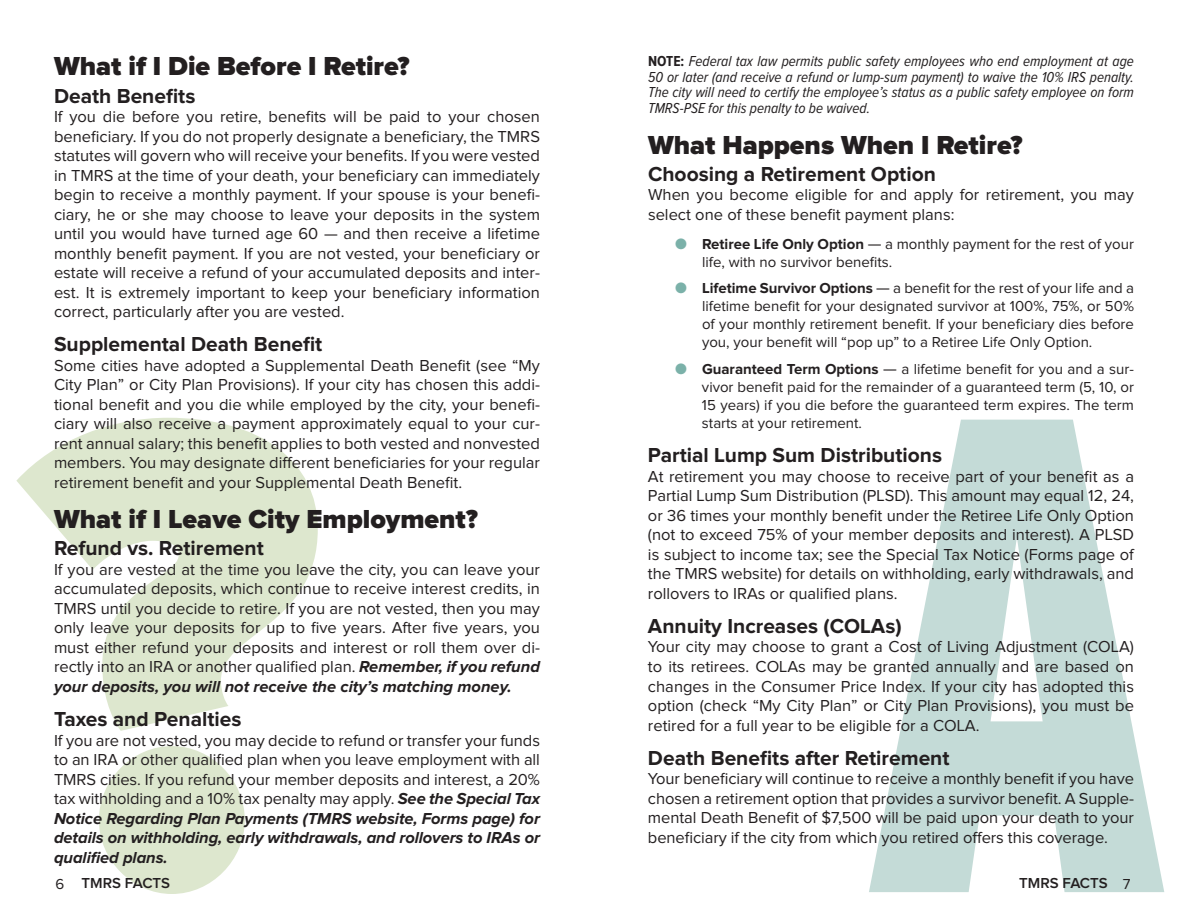
<style>
.page{position:relative;width:1188px;height:918px;background:#fff}
.page>*{position:absolute;margin:0;border:0;box-sizing:border-box;transform-origin:0 0}
.t1{font:900 27px "Proxima Nova";color:#231f20}
.t2{font:700 21px "Proxima Nova";color:#231f20}
.t3{font:16.5px/19.5px "Proxima Nova";color:#231f20;text-align:justify}
.t4{font:15px/18px "Proxima Nova";color:#231f20;text-align:justify}
.t5{font:italic 15px/15.8px "Proxima Nova Cond";color:#231f20;text-align:justify}
.t6{font:600 15px "Proxima Nova";color:#231f20}
.s1{font-weight:700;font-style:italic}
.s2{font-weight:700;font-style:normal}
.s3{color:#7bb1a9}
.s4{font-weight:700}
.s5{font-size:16.5px}
.s6{font-weight:400}
</style>
<div class="page">
<svg style="left:16px;top:418px;width:302px;height:476px"></svg>
<svg style="left:869px;top:420px;width:295px;height:472px;fill:#c4dbd7"></svg>
<h1 class="t1" style="left:54px;top:54px;width:357px">What if I Die Before I Retire?</h1>
<p class="t2" style="left:54px;top:86px;width:143px">Death Benefits</p>
<p class="t3" style="left:54px;top:108px;width:488px">If you die before you retire, benefits will be paid to your chosen beneficiary. If you do not properly designate a beneficiary, the TMRS statutes will govern who will receive your benefits. If you were vested in TMRS at the time of your death, your beneficiary can immediately begin to receive a monthly payment. If your spouse is your benefi&shy;ciary, he or she may choose to leave your deposits in the system until you would have turned age 60 — and then receive a lifetime monthly benefit payment. If you are not vested, your beneficiary or estate will receive a refund of your accumulated deposits and inter&shy;est. It is extremely important to keep your beneficiary information correct, particularly after you are vested.</p>
<p class="t2" style="left:54px;top:335px;width:270px">Supplemental Death Benefit</p>
<p class="t3" style="left:54px;top:356px;width:488px">Some cities have adopted a Supplemental Death Benefit (see “My City Plan” or City Plan Provisions). If your city has chosen this addi&shy;tional benefit and you die while employed by the city, your benefi&shy;ciary will also receive a payment approximately equal to your cur&shy;rent annual salary; this benefit applies to both vested and nonvested members. You may designate different beneficiaries for your regular retirement benefit and your Supplemental Death Benefit.</p>
<h1 class="t1" style="left:54px;top:507px;width:426px">What if I Leave City Employment?</h1>
<p class="t2" style="left:54px;top:539px;width:211px">Refund vs. Retirement</p>
<p class="t3" style="left:54px;top:560px;width:488px">If you are vested at the time you leave the city, you can leave your accumulated deposits, which continue to receive interest credits, in TMRS until you decide to retire. If you are not vested, then you may only leave your deposits for up to five years. After five years, you must either refund your deposits and interest or roll them over di&shy;rectly into an IRA or another qualified plan. <span class="s1">Remember, if you refund your deposits, you will not receive the city’s matching money.</span></p>
<p class="t2" style="left:54px;top:709px;width:189px">Taxes and Penalties</p>
<p class="t3" style="left:54px;top:731px;width:488px">If you are not vested, you may decide to refund or transfer your funds to an IRA or other qualified plan when you leave employment with all TMRS cities. If you refund your member deposits and interest, a 20% tax withholding and a 10% tax penalty may apply. <span class="s1">See the Special Tax Notice Regarding Plan Payments (TMRS website, Forms page) for details on withholding, early withdrawals, and rollovers to IRAs or qualified plans.</span></p>
<p class="t5" style="left:648px;top:54px;width:488px"><span class="s2">NOTE:</span> Federal tax law permits public safety employees who end employment at age 50 or later (and receive a refund or lump-sum payment) to waive the 10% IRS penalty.<br>The city will need to certify the employee’s status as a public safety employee on form TMRS-PSE for this penalty to be waived.</p>
<h1 class="t1" style="left:648px;top:132px;width:376px">What Happens When I Retire?</h1>
<p class="t2" style="left:648px;top:164px;width:289px">Choosing a Retirement Option</p>
<p class="t3" style="left:648px;top:186px;width:487px">When you become eligible for and apply for retirement, you may select one of these benefit payment plans:</p>
<p class="t4" style="left:702px;top:236px;width:433px;text-indent:-27px"><span class="s3">●</span> <span class="s4">Retiree Life Only Option</span> <span class="s5">—</span> a monthly payment for the rest of your life, with no survivor benefits.</p>
<p class="t4" style="left:702px;top:280px;width:434px;text-indent:-27px"><span class="s3">●</span> <span class="s4">Lifetime Survivor Options</span> <span class="s5">—</span> a benefit for the rest of your life and a lifetime benefit for your designated survivor at 100%, 75%, or 50% of your monthly retirement benefit. If your beneficiary dies before you, your benefit will “pop up” to a Retiree Life Only Option.</p>
<p class="t4" style="left:702px;top:360px;width:434px;text-indent:-27px"><span class="s3">●</span> <span class="s4">Guaranteed Term Options</span> <span class="s5">—</span> a lifetime benefit for you and a sur&shy;vivor benefit paid for the remainder of a guaranteed term (5, 10, or 15 years) if you die before the guaranteed term expires. The term starts at your retirement.</p>
<p class="t2" style="left:648px;top:446px;width:296px">Partial Lump Sum Distributions</p>
<p class="t3" style="left:648px;top:467px;width:488px">At retirement you may choose to receive part of your benefit as a Partial Lump Sum Distribution (PLSD). This amount may equal 12, 24, or 36 times your monthly benefit under the Retiree Life Only Option (not to exceed 75% of your member deposits and interest). A PLSD is subject to income tax; see the Special Tax Notice (Forms page of the TMRS website) for details on withholding, early withdrawals, and rollovers to IRAs or qualified plans.</p>
<p class="t2" style="left:648px;top:616px;width:255px">Annuity Increases (COLAs)</p>
<p class="t3" style="left:648px;top:638px;width:488px">Your city may choose to grant a Cost of Living Adjustment (COLA) to its retirees. COLAs may be granted annually and are based on changes in the Consumer Price Index. If your city has adopted this option (check “My City Plan” or City Plan Provisions), you must be retired for a full year to be eligible for a COLA.</p>
<p class="t2" style="left:648px;top:748px;width:303px">Death Benefits after Retirement</p>
<p class="t3" style="left:648px;top:770px;width:488px">Your beneficiary will continue to receive a monthly benefit if you have chosen a retirement option that provides a survivor benefit. A Supple&shy;mental Death Benefit of $7,500 will be paid upon your death to your beneficiary if the city from which you retired offers this coverage.</p>
<p class="t6" style="left:56px;top:876px;width:116px"><span class="s6">6</span> TMRS FACTS</p>
<p class="t6" style="left:1019px;top:876px;width:113px">TMRS FACTS <span class="s6">7</span></p>
</div>
